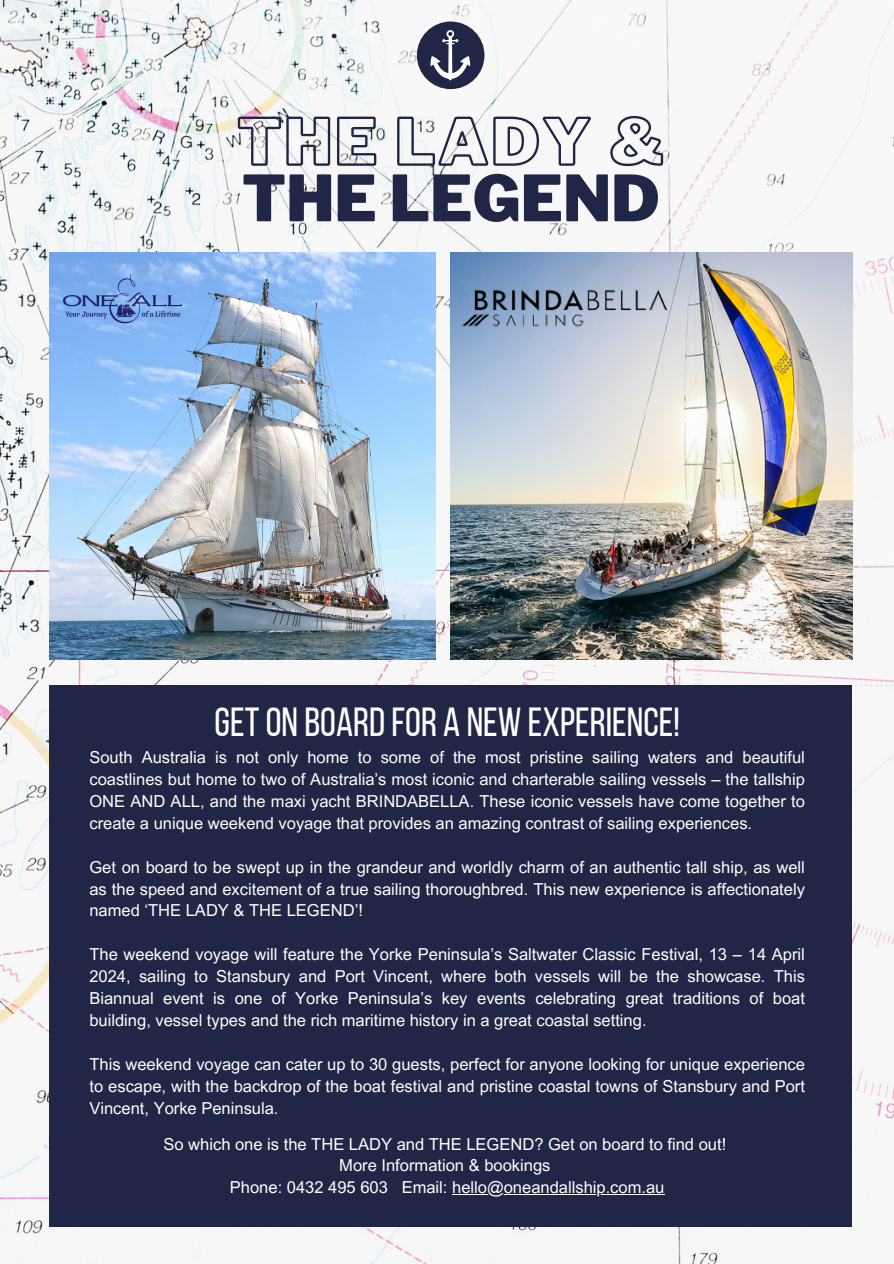
<style>
.page{position:relative;width:894px;height:1264px;background:#fff}
.page>*{position:absolute;margin:0;border:0;box-sizing:border-box;transform-origin:0 0}
.t1{font:900 63.15px "Libre Franklin";color:#222646}
.t2{font:40.5px "Bebas Neue";color:#fefefe}
.t3{font:16.5px/21.9px "Arial MT Pro";color:#fefefe;text-align:justify}
</style>
<div class="page">
<img style="left:0;top:0;width:893px;height:1263px">
<div style="left:50px;top:685px;width:801px;height:541px;background:#222646"></div>
<img style="left:50px;top:252px;width:385px;height:407px">
<img style="left:450px;top:252px;width:401px;height:407px">
<div style="left:417px;top:22px;width:67px;height:67px;background:#222646;border-radius:50%"></div>
<svg style="left:430px;top:30px;width:40px;height:51px"></svg>
<img style="left:46px;top:260px;width:152px;height:87px">
<img style="left:450px;top:274px;width:228px;height:58px">
<svg style="left:236px;top:114px;width:429px;height:54px"></svg>
<hr style="left:452px;top:1194px;width:212px;height:1px;background:#fefefe">
<p class="t1" style="left:242px;top:160px;width:419px">THE LEGEND</p>
<p class="t2" style="left:214px;top:706px;width:466px">GETON BOARDFOR A NEW EXPERIENCE!</p>
<p class="t3" style="left:89px;top:748px;width:716px">South Australia is not only home to some of the most pristine sailing waters and beautiful coastlines but home to two of Australia’s most iconic and charterable sailing vessels – the tallship ONE AND ALL, and the maxi yacht BRINDABELLA. These iconic vessels have come together to create a unique weekend voyage that provides an amazing contrast of sailing experiences.</p>
<p class="t3" style="left:89px;top:858px;width:716px">Get on board to be swept up in the grandeur and worldly charm of an authentic tall ship, as well as the speed and excitement of a true sailing thoroughbred. This new experience is affectionately named ‘THE LADY &amp; THE LEGEND’!</p>
<p class="t3" style="left:89px;top:945px;width:716px">The weekend voyage will feature the Yorke Peninsula’s Saltwater Classic Festival, 13 – 14 April 2024, sailing to Stansbury and Port Vincent, where both vessels will be the showcase. This Biannual event is one of Yorke Peninsula’s key events celebrating great traditions of boat building, vessel types and the rich maritime history in a great coastal setting.</p>
<p class="t3" style="left:89px;top:1055px;width:716px">This weekend voyage can cater up to 30 guests, perfect for anyone looking for unique experience to escape, with the backdrop of the boat festival and pristine coastal towns of Stansbury and Port Vincent, Yorke Peninsula.</p>
<p class="t3" style="left:163px;top:1134px;width:564px">So which one is the THE LADY and THE LEGEND? Get on board to find out!</p>
<p class="t3" style="left:339px;top:1156px;width:212px">More Information &amp; bookings</p>
<p class="t3" style="left:230px;top:1178px;width:436px">Phone: 0432 495 603 Email: hello@oneandallship.com.au</p>
</div>
